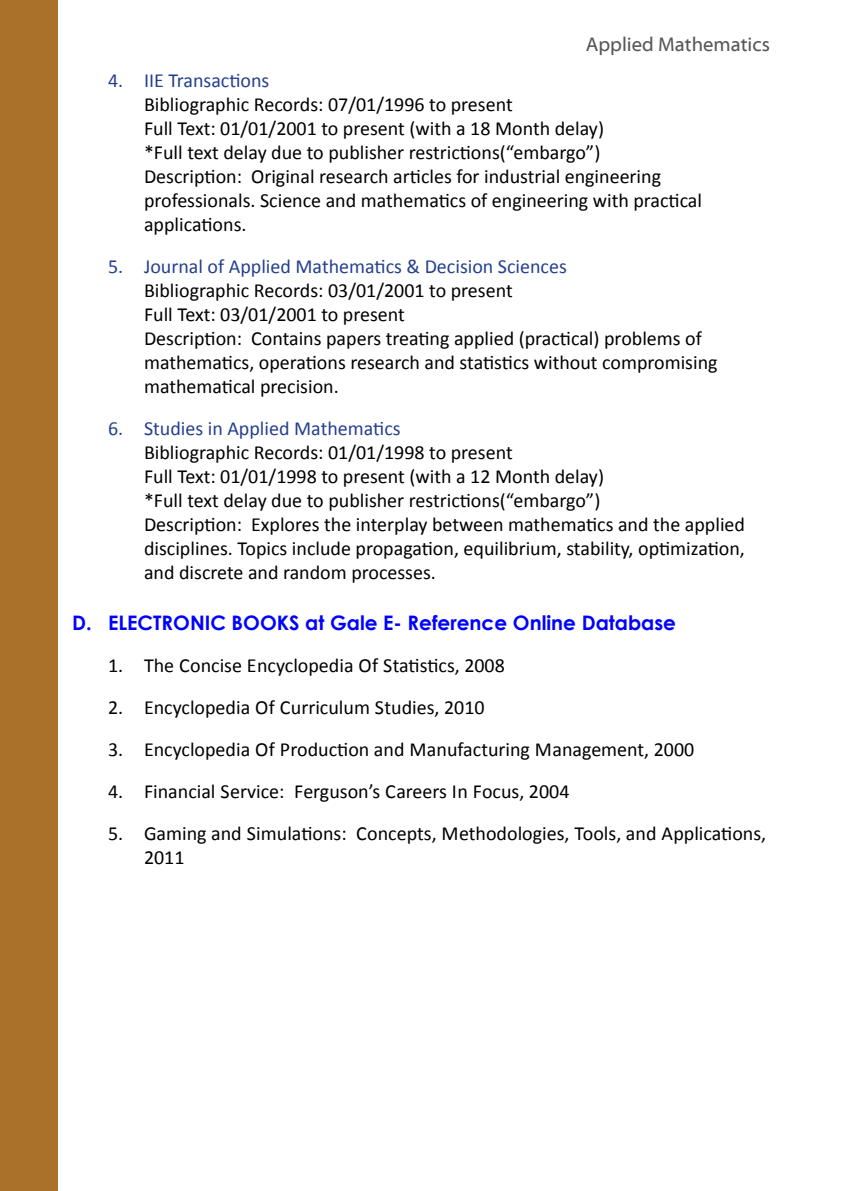
<style>
.page{position:relative;width:842px;height:1191px;background:#fff}
.page>*{position:absolute;margin:0;border:0;box-sizing:border-box;transform-origin:0 0}
._5{font:20px/24px "Calibri";color:#000}
.List{font:20px/24px "Calibri";color:#000}
.Journals{font:20px "Calibri";color:#253f8e}
.Title2{font:700 20px "Century Gothic";color:#00f}
.t1{font:20px "Myriad Web Pro";color:#57585a}
</style>
<div class="page">
<div style="left:0;top:0;width:58px;height:1191px;background:#a97129"></div>
<p class="t1" style="left:586px;top:33px;width:186px">Applied Mathematics</p>
<p class="Journals" style="left:108px;top:68px;width:163px">4. IIE Transactions</p>
<p class="_5" style="left:144px;top:92px;width:370px">Bibliographic Records: 07/01/1996 to present</p>
<p class="_5" style="left:144px;top:116px;width:462px">Full Text: 01/01/2001 to present (with a 18 Month delay)</p>
<p class="_5" style="left:144px;top:140px;width:458px">*Full text delay due to publisher restrictions(“embargo”)</p>
<p class="_5" style="left:144px;top:164px;width:560px">Description: Original research articles for industrial engineering professionals. Science and mathematics of engineering with practical applications.</p>
<p class="Journals" style="left:108px;top:254px;width:460px">5. Journal of Applied Mathematics &amp; Decision Sciences</p>
<p class="_5" style="left:144px;top:278px;width:370px">Bibliographic Records: 03/01/2001 to present</p>
<p class="_5" style="left:144px;top:302px;width:262px">Full Text: 03/01/2001 to present</p>
<p class="_5" style="left:144px;top:326px;width:575px">Description: Contains papers treating applied (practical) problems of mathematics, operations research and statistics without compromising mathematical precision.</p>
<p class="Journals" style="left:108px;top:416px;width:294px">6. Studies in Applied Mathematics</p>
<p class="_5" style="left:144px;top:440px;width:370px">Bibliographic Records: 01/01/1998 to present</p>
<p class="_5" style="left:144px;top:464px;width:462px">Full Text: 01/01/1998 to present (with a 12 Month delay)</p>
<p class="_5" style="left:144px;top:488px;width:458px">*Full text delay due to publisher restrictions(“embargo”)</p>
<p class="_5" style="left:144px;top:512px;width:602px;text-align:justify">Description: Explores the interplay between mathematics and the applied disciplines. Topics include propagation, equilibrium, stability, optimization, and discrete and random processes.</p>
<p class="Title2" style="left:72px;top:608px;width:605px">D. ELECTRONIC BOOKS at Gale E- Reference Online Database</p>
<p class="List" style="left:108px;top:653px;width:398px">1. The Concise Encyclopedia Of Statistics, 2008</p>
<p class="List" style="left:108px;top:695px;width:378px">2. Encyclopedia Of Curriculum Studies, 2010</p>
<p class="List" style="left:108px;top:737px;width:588px">3. Encyclopedia Of Production and Manufacturing Management, 2000</p>
<p class="List" style="left:108px;top:779px;width:463px">4. Financial Service: Ferguson’s Careers In Focus, 2004</p>
<p class="List" style="left:144px;top:821px;width:624px;text-indent:-36px">5. Gaming and Simulations: Concepts, Methodologies, Tools, and Applications,<br>2011</p>
</div>
